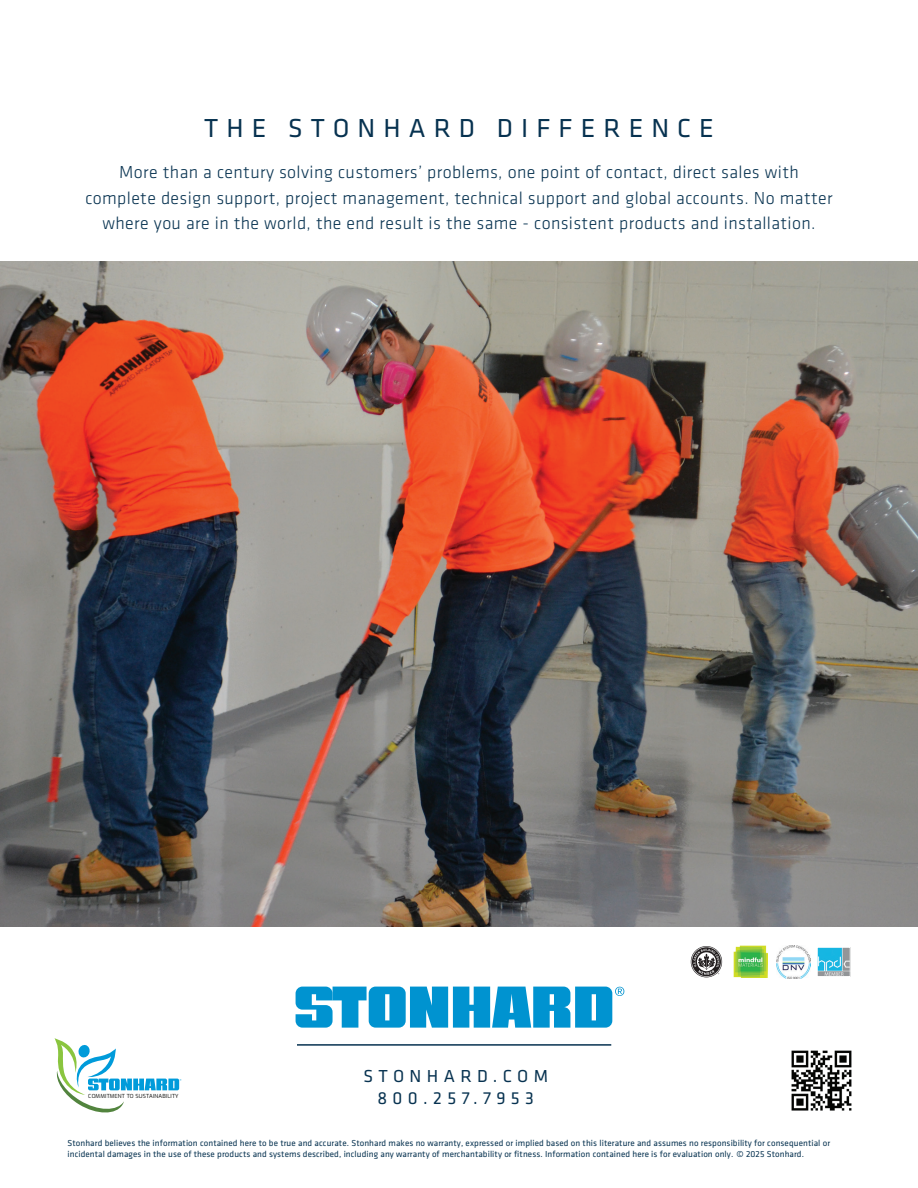
<style>
.page{position:relative;width:918px;height:1188px;background:#fff}
.page>*{position:absolute;margin:0;border:0;box-sizing:border-box;transform-origin:0 0}
.t1{font:27px "Klavika";letter-spacing:.3em;color:#073250}
.t2{font:300 18px/25.5px "Klavika";letter-spacing:.02em;color:#073250;text-align:center}
.t3{font:18px/21.6px "Klavika";letter-spacing:.3em;color:#073250;text-align:center}
.t4{font:9px/10.5px "Klavika";letter-spacing:.01em;color:#073250}
.t5{font:5.55px "Exo Roman";letter-spacing:.03em;color:#040503}
.t6{font:4.05px "Myriad Pro";color:#009bda}
</style>
<div class="page">
<svg style="left:54px;top:1038px;width:125px;height:75px"></svg>
<img style="left:791px;top:1050px;width:61px;height:61px">
<img style="left:0;top:261px;width:918px;height:666px">
<svg style="left:296px;top:987px;width:328px;height:41px"></svg>
<hr style="left:297px;top:1044px;width:314px;height:2px;background:#073250">
<img style="left:819px;top:949px;width:30px;height:26px">
<div style="left:817px;top:947px;width:34px;height:30px;border:1px solid #fff"></div>
<img style="left:777px;top:946px;width:34px;height:32px">
<img style="left:733px;top:945px;width:34px;height:32px">
<svg style="left:691px;top:946px;width:31px;height:31px"></svg>
<h1 class="t1" style="left:204px;top:114px;width:511px">THE STONHARD DIFFERENCE</h1>
<p class="t2" style="left:85px;top:159px;width:749px">More than a century solving customers’ problems, one point of contact, direct sales with complete design support, project management, technical support and global accounts. No matter where you are in the world, the end result is the same - consistent products and installation.</p>
<h2 class="t3" style="left:363px;top:1066px;width:186px">STONHARD.COM<br>800.257.7953</h2>
<p class="t4" style="left:68px;top:1138px;width:764px">Stonhard believes the information contained here to be true and accurate. Stonhard makes no warranty, expressed or implied based on this literature and assumes no responsibility for consequential or incidental damages in the use of these products and systems described, including any warranty of merchantability or fitness. Information contained here is for evaluation only. © 2025 Stonhard.</p>
<p class="t6" style="left:180px;top:1078px;width:3px">®</p>
<p class="t5" style="left:88px;top:1092px;width:92px">COMMITMENT TO SUSTAINABILITY</p>
</div>
